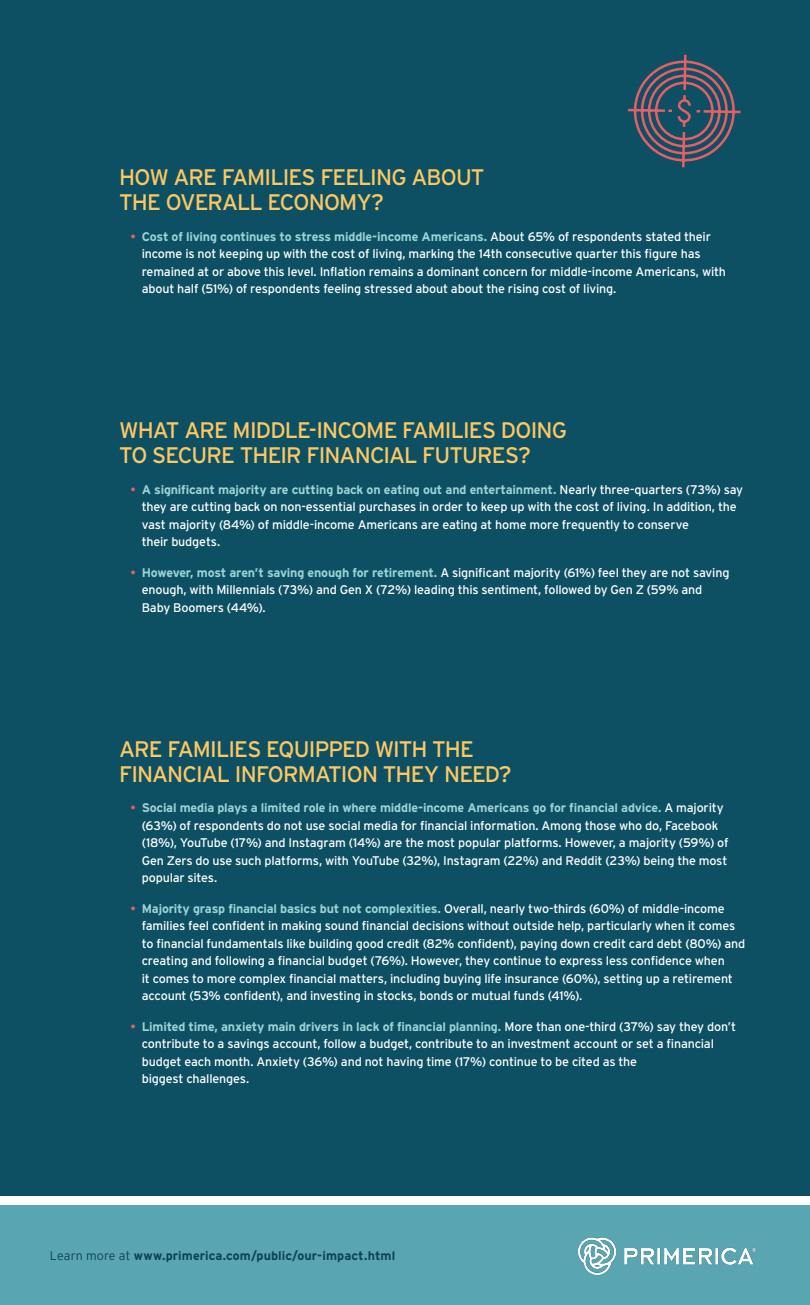
<style>
.page{position:relative;width:810px;height:1305px;background:#fff}
.page>*{position:absolute;margin:0;border:0;box-sizing:border-box;transform-origin:0 0}
.t1{font:22.5px/25px "Interstate";letter-spacing:-.04em;color:#fdc862}
.t2{font:12.5px/17.5px "Interstate";letter-spacing:-.015em;color:#fff}
.t3{font:700 12.5px "Interstate";letter-spacing:.01em;color:#0d4255}
.s1{color:#e95e65}
.s2{font-weight:700;color:#9dd3d5}
.s3{font-weight:300}
</style>
<div class="page">
<div style="left:0;top:0;width:810px;height:1195px;background:#0d5063"></div>
<div style="left:0;top:1206px;width:810px;height:99px;background:#59a5b2"></div>
<img style="left:578px;top:1237px;width:179px;height:39px">
<svg style="left:628px;top:54px;width:113px;height:114px"></svg>
<p class="t1" style="left:119px;top:165px;width:367px">HOW ARE FAMILIES FEELING ABOUT<br>THE OVERALL ECONOMY?</p>
<p class="t2" style="left:142px;top:228px;width:586px;text-indent:-11px"><span class="s1">•</span> <span class="s2">Cost of living continues to stress middle-income Americans.</span> About 65% of respondents stated their income is not keeping up with the cost of living, marking the 14th consecutive quarter this figure has remained at or above this level. Inflation remains a dominant concern for middle-income Americans, with about half (51%) of respondents feeling stressed about about the rising cost of living.</p>
<p class="t1" style="left:119px;top:418px;width:449px">WHAT ARE MIDDLE-INCOME FAMILIES DOING<br>TO SECURE THEIR FINANCIAL FUTURES?</p>
<p class="t2" style="left:142px;top:481px;width:603px;text-indent:-11px"><span class="s1">•</span> <span class="s2">A significant majority are cutting back on eating out and entertainment.</span> Nearly three-quarters (73%) say they are cutting back on non-essential purchases in order to keep up with the cost of living. In addition, the vast majority (84%) of middle-income Americans are eating at home more frequently to conserve<br>their budgets.</p>
<p class="t2" style="left:142px;top:564px;width:589px;text-indent:-11px"><span class="s1">•</span> <span class="s2">However, most aren’t saving enough for retirement.</span> A significant majority (61%) feel they are not saving enough, with Millennials (73%) and Gen X (72%) leading this sentiment, followed by Gen Z (59% and<br>Baby Boomers (44%).</p>
<p class="t1" style="left:119px;top:736px;width:394px">ARE FAMILIES EQUIPPED WITH THE<br>FINANCIAL INFORMATION THEY NEED?</p>
<p class="t2" style="left:142px;top:799px;width:588px;text-indent:-11px"><span class="s1">•</span> <span class="s2">Social media plays a limited role in where middle-income Americans go for financial advice.</span> A majority (63%) of respondents do not use social media for financial information. Among those who do, Facebook (18%), YouTube (17%) and Instagram (14%) are the most popular platforms. However, a majority (59%) of Gen Zers do use such platforms, with YouTube (32%), Instagram (22%) and Reddit (23%) being the most popular sites.</p>
<p class="t2" style="left:142px;top:900px;width:605px;text-indent:-11px"><span class="s1">•</span> <span class="s2">Majority grasp financial basics but not complexities.</span> Overall, nearly two-thirds (60%) of middle-income families feel confident in making sound financial decisions without outside help, particularly when it comes to financial fundamentals like building good credit (82% confident), paying down credit card debt (80%) and creating and following a financial budget (76%). However, they continue to express less confidence when<br>it comes to more complex financial matters, including buying life insurance (60%), setting up a retirement account (53% confident), and investing in stocks, bonds or mutual funds (41%).</p>
<p class="t2" style="left:142px;top:1018px;width:596px;text-indent:-11px"><span class="s1">•</span> <span class="s2">Limited time, anxiety main drivers in lack of financial planning.</span> More than one-third (37%) say they don’t contribute to a savings account, follow a budget, contribute to an investment account or set a financial budget each month. Anxiety (36%) and not having time (17%) continue to be cited as the<br>biggest challenges.</p>
<p class="t3" style="left:50px;top:1249px;width:347px"><span class="s3">Learn more at</span> www.primerica.com/public/our-impact.html</p>
</div>
